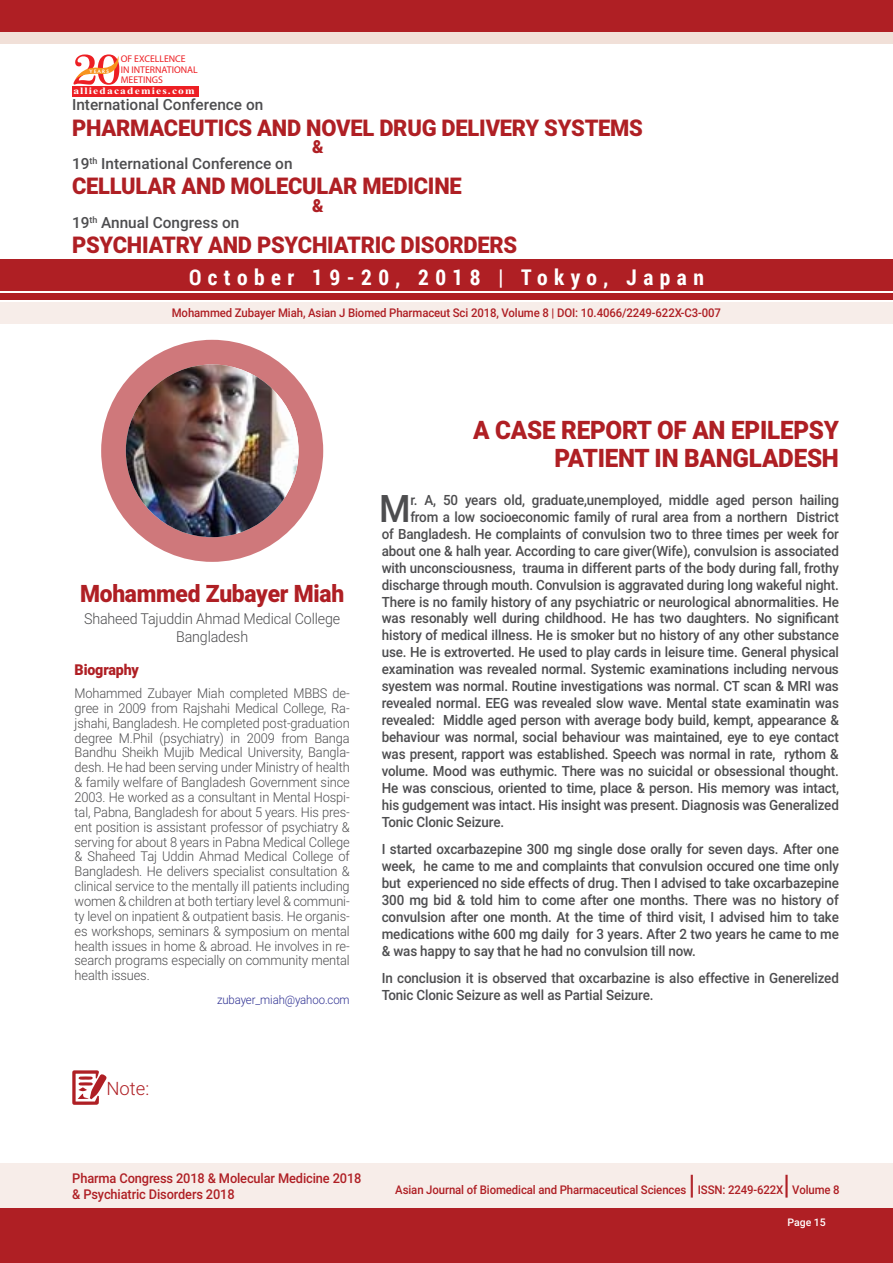
<style>
.page{position:relative;width:893px;height:1263px;background:#fff}
.page>*{position:absolute;margin:0;border:0;box-sizing:border-box;transform-origin:0 0}
.t1{font:500 37.95px "Roboto";color:#4d4d4f;scale:.95 1}
.t2{font:500 27px "Roboto";color:#af1f24;scale:.95 1}
.t3{font:900 25.5px/28px "Roboto";letter-spacing:-.01em;color:#af1f24;text-align:right;scale:.95 1}
.t4{font:900 24px "Roboto";letter-spacing:-.01em;color:#af1f24;scale:.95 1}
.t5{font:900 23.1px "Roboto";letter-spacing:-.01em;color:#af1f24;scale:.95 1}
.t6{font:700 21.6px "Roboto Condensed";letter-spacing:.3em;color:#fff}
.t7{font:300 18.45px "Roboto";color:#af1f24}
.t8{font:900 18px "Roboto";color:#af1f24;scale:.95 1}
.t9{font:500 15.3px "Roboto";color:#4d4d4f}
.t10{font:300 15px/18px "Roboto";letter-spacing:-.01em;color:#4d4d4f;text-align:center;scale:.95 1}
.t11{font:900 15px "Roboto";letter-spacing:-.01em;color:#af1f24;scale:.95 1}
.t12{font:500 14.1px/17px "Roboto";letter-spacing:-.01em;color:#4d4d4f;text-align:justify;scale:.95 1}
.t13{font:300 13.5px/14.9px "Roboto";letter-spacing:-.01em;color:#4d4d4f;text-align:justify;scale:.95 1}
.t14{font:500 13.5px/16.2px "Roboto";letter-spacing:-.01em;color:#af1f24;scale:.95 1}
.t15{font:500 12px "Roboto";letter-spacing:-.01em;color:#af1f24;scale:.95 1}
.t16{font:300 12px "Roboto";letter-spacing:-.01em;color:#2e3092;scale:.95 1}
.t17{font:500 10.5px "Roboto";color:#fff}
.t18{font:9.75px/10.5px "Myriad Pro";color:#ed1f24}
.t19{font:700 9.75px "Times New Roman";letter-spacing:.1em;color:#fff;scale:1.18 1}
.t20{font:4.95px "Oregon LDO Black";letter-spacing:.24em;color:#fff;scale:1.06 1}
</style>
<div class="page">
<div style="left:0;top:13px;width:893px;height:31px;background:#f1e0d8"></div>
<div style="left:0;top:1163px;width:893px;height:46px;background:#f7ede9"></div>
<div style="left:0;top:1209px;width:893px;height:54px;background:#af1f24"></div>
<div style="left:0;top:259px;width:893px;height:31px;background:#af1f24"></div>
<div style="left:0;top:0;width:893px;height:31px;background:#af1f24"></div>
<div style="left:0;top:293px;width:893px;height:7px;background:#af1f24"></div>
<svg style="left:72px;top:1070px;width:35px;height:35px"></svg>
<div style="left:0;top:302px;width:893px;height:21px;background:#f7ede9"></div>
<div style="left:72px;top:86px;width:127px;height:10px;background:#ed1f24"></div>
<svg style="left:74px;top:54px;width:46px;height:31px"></svg>
<div style="left:101px;top:340px;width:222px;height:222px;background:#cf787b;border-radius:50%"></div>
<img style="left:126px;top:364px;width:173px;height:173px;border-radius:86px">
<p class="t18" style="left:121px;top:54px;width:79px">OF EXCELLENCE<br>IN INTERNATIONAL<br>MEETINGS</p>
<p class="t19" style="left:73px;top:84px;width:104px">alliedacademies.com</p>
<p class="t20" style="left:90px;top:68px;width:20px">YEARS</p>
<p class="t9" style="left:72px;top:94px;width:193px">International Conference on</p>
<h3 class="t5" style="left:72px;top:111px;width:603px">PHARMACEUTICS AND NOVEL DRUG DELIVERY SYSTEMS</h3>
<p class="t9" style="left:72px;top:153px;width:222px">19<sup>th</sup> International Conference on</p>
<h3 class="t5" style="left:72px;top:170px;width:412px">CELLULAR AND MOLECULAR MEDICINE</h3>
<p class="t9" style="left:72px;top:212px;width:169px">19<sup>th</sup> Annual Congress on</p>
<h3 class="t5" style="left:72px;top:229px;width:470px">PSYCHIATRY AND PSYCHIATRIC DISORDERS</h3>
<p class="t8" style="left:312px;top:134px;width:14px">&amp;</p>
<p class="t8" style="left:312px;top:193px;width:14px">&amp;</p>
<h3 class="t6" style="left:189px;top:262px;width:516px">October 19-20, 2018 | Tokyo, Japan</h3>
<p class="t15" style="left:172px;top:304px;width:580px">Mohammed Zubayer Miah, Asian J Biomed Pharmaceut Sci 2018, Volume 8 | DOI: 10.4066/2249-622X-C3-007</p>
<h3 class="t4" style="left:80px;top:577px;width:280px">Mohammed Zubayer Miah</h3>
<p class="t10" style="left:84px;top:609px;width:271px">Shaheed Tajuddin Ahmad Medical College<br>Bangladesh</p>
<p class="t11" style="left:75px;top:659px;width:69px">Biography</p>
<p class="t13" style="left:75px;top:685px;width:291px">Mohammed Zubayer Miah completed MBBS de&shy;gree in 2009 from Rajshahi Medical College, Ra&shy;jshahi, Bangladesh. He completed post-graduation degree M.Phil (psychiatry) in 2009 from Banga Bandhu Sheikh Mujib Medical University, Bangla&shy;desh. He had been serving under Ministry of health &amp; family welfare of Bangladesh Government since 2003. He worked as a consultant in Mental Hospi&shy;tal, Pabna, Bangladesh for about 5 years. His pres&shy;ent position is assistant professor of psychiatry &amp; serving for about 8 years in Pabna Medical College &amp; Shaheed Taj Uddin Ahmad Medical College of Bangladesh. He delivers specialist consultation &amp; clinical service to the mentally ill patients including women &amp; children at both tertiary level &amp; communi&shy;ty level on inpatient &amp; outpatient basis. He organis&shy;es workshops, seminars &amp; symposium on mental health issues in home &amp; abroad. He involves in re&shy;search programs especially on community mental health issues.</p>
<p class="t16" style="left:217px;top:991px;width:141px">zubayer_miah@yahoo.com</p>
<h3 class="t7" style="left:106px;top:1075px;width:44px">Note:</h3>
<h3 class="t3" style="left:473px;top:415px;width:387px">A CASE REPORT OF AN EPILEPSY<br>PATIENT IN BANGLADESH</h3>
<h1 class="t1" style="left:379px;top:482px;width:35px">M</h1>
<p class="t12" style="left:410px;top:491px;width:453px">r. A, 50 years old, graduate,unemployed, middle aged person hailing</p>
<p class="t12" style="left:410px;top:508px;width:452px">from a low socioeconomic family of rural area from a northern District</p>
<p class="t12" style="left:382px;top:525px;width:483px">of Bangladesh. He complaints of convulsion two to three times per week for</p>
<p class="t12" style="left:382px;top:542px;width:483px">about one &amp; halh year. According to care giver(Wife), convulsion is associated</p>
<p class="t12" style="left:382px;top:559px;width:483px">with unconsciousness, trauma in different parts of the body during fall, frothy</p>
<p class="t12" style="left:382px;top:576px;width:483px">discharge through mouth. Convulsion is aggravated during long wakeful night.</p>
<p class="t12" style="left:382px;top:592px;width:483px">There is no family history of any psychiatric or neurological abnormalities. He</p>
<p class="t12" style="left:382px;top:609px;width:483px">was resonably well during childhood. He has two daughters. No significant</p>
<p class="t12" style="left:382px;top:626px;width:483px">history of medical illness. He is smoker but no history of any other substance</p>
<p class="t12" style="left:382px;top:643px;width:483px">use. He is extroverted. He used to play cards in leisure time. General physical</p>
<p class="t12" style="left:382px;top:660px;width:483px">examination was revealed normal. Systemic examinations including nervous</p>
<p class="t12" style="left:382px;top:677px;width:483px">syestem was normal. Routine investigations was normal. CT scan &amp; MRI was</p>
<p class="t12" style="left:382px;top:694px;width:483px">revealed normal. EEG was revealed slow wave. Mental state examinatin was</p>
<p class="t12" style="left:382px;top:711px;width:483px">revealed: Middle aged person with average body build, kempt, appearance &amp;</p>
<p class="t12" style="left:382px;top:728px;width:483px">behaviour was normal, social behaviour was maintained, eye to eye contact</p>
<p class="t12" style="left:382px;top:745px;width:483px">was present, rapport was established. Speech was normal in rate, rythom &amp;</p>
<p class="t12" style="left:382px;top:762px;width:483px">volume. Mood was euthymic. There was no suicidal or obsessional thought.</p>
<p class="t12" style="left:382px;top:779px;width:483px">He was conscious, oriented to time, place &amp; person. His memory was intact,</p>
<p class="t12" style="left:382px;top:796px;width:483px">his gudgement was intact. His insight was present. Diagnosis was Generalized</p>
<p class="t12" style="left:382px;top:813px;width:130px">Tonic Clonic Seizure.</p>
<p class="t12" style="left:382px;top:840px;width:483px">I started oxcarbazepine 300 mg single dose orally for seven days. After one week, he came to me and complaints that convulsion occured one time only but experienced no side effects of drug. Then I advised to take oxcarbazepine 300 mg bid &amp; told him to come after one months. There was no history of convulsion after one month. At the time of third visit, I advised him to take medications withe 600 mg daily for 3 years. After 2 two years he came to me &amp; was happy to say that he had no convulsion till now.</p>
<p class="t12" style="left:382px;top:969px;width:483px">In conclusion it is observed that oxcarbazine is also effective in Generelized<br>Tonic Clonic Seizure as well as Partial Seizure.</p>
<p class="t14" style="left:72px;top:1170px;width:306px">Pharma Congress 2018 &amp; Molecular Medicine 2018 &amp; Psychiatric Disorders 2018</p>
<p class="t15" style="left:395px;top:1181px;width:308px">Asian Journal of Biomedical and Pharmaceutical Sciences</p>
<h2 class="t2" style="left:689px;top:1166px;width:8px">|</h2>
<p class="t15" style="left:698px;top:1181px;width:92px">ISSN: 2249-622X</p>
<h2 class="t2" style="left:783px;top:1166px;width:8px">|</h2>
<p class="t15" style="left:792px;top:1181px;width:51px">Volume 8</p>
<p class="t17" style="left:787px;top:1215px;width:40px">Page 15</p>
</div>
